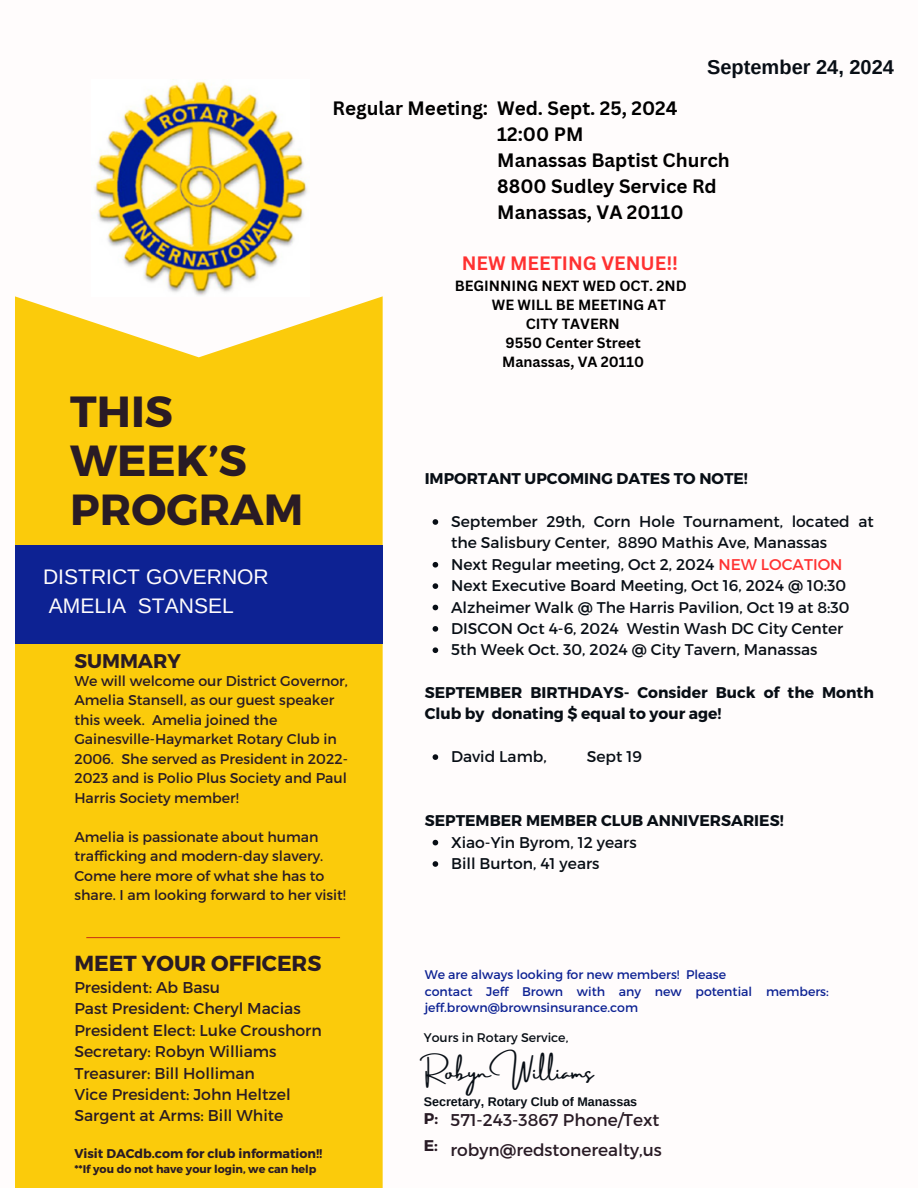
<style>
.page{position:relative;width:918px;height:1188px;background:#fff}
.page>*{position:absolute;margin:0;border:0;box-sizing:border-box;transform-origin:0 0}
.t1{font:700 43.5px/48.8px "Montserrat";color:#291b25}
.t2{font:700 21.75px "Montserrat";color:#291b25}
.t3{font:21px/29.2px "Arimo";color:#fffcfc}
.t4{font:21px "Amsterdam Three";color:#080e15}
.t5{font:700 19.95px "Arimo";color:#080e15}
.t6{font:700 19.8px "Montserrat";color:#291b25}
.t7{font:700 18.9px/25.8px "Canva Sans";color:#000}
.t8{font:700 18.9px "Canva Sans";color:#ff3131}
.t9{font:16.95px "Montserrat";color:#291b25}
.t10{font:15.6px "Montserrat";color:#291b25}
.t11{font:15.45px/21.3px "Montserrat";color:#080e15}
.t12{font:700 15.45px/21.3px "Montserrat";color:#080e15}
.t13{font:700 15.45px "Montserrat";color:#291b25}
.t14{font:700 14.4px "Canva Sans";color:#000}
.t15{font:14.25px/19.5px "Montserrat";color:#291b25}
.t16{font:700 12.6px "Montserrat";color:#291b25}
.t17{font:12.45px/16.6px "Montserrat";color:#0d2293}
.t18{font:700 12.45px "Arimo";color:#080e15}
.t19{font:12.45px "Montserrat";color:#080e15}
.t20{font:700 11.1px "Montserrat";color:#291b25}
.s1{color:#ff3131}
</style>
<div class="page">
<div style="left:15px;top:296px;width:368px;height:892px;background:#fbcb0b"></div>
<div style="left:15px;top:545px;width:367px;height:98px;background:#0d2293"></div>
<hr style="left:86px;top:937px;width:254px;height:1px;background:#cd3f14">
<img style="left:94px;top:81px;width:214px;height:215px">
<svg style="left:433px;top:519px;width:5px;height:6px"></svg>
<svg style="left:433px;top:562px;width:5px;height:6px"></svg>
<svg style="left:433px;top:583px;width:5px;height:6px"></svg>
<svg style="left:433px;top:605px;width:5px;height:5px"></svg>
<svg style="left:433px;top:626px;width:5px;height:6px"></svg>
<svg style="left:433px;top:647px;width:5px;height:6px"></svg>
<svg style="left:433px;top:754px;width:5px;height:6px"></svg>
<svg style="left:433px;top:840px;width:5px;height:5px"></svg>
<svg style="left:433px;top:861px;width:5px;height:6px"></svg>
<p class="t5" style="left:707px;top:56px;width:188px">September 24, 2024</p>
<p class="t7" style="left:497px;top:95px;width:234px;text-indent:-165px">Regular Meeting: Wed. Sept. 25, 2024<br>12:00 PM<br>Manassas Baptist Church<br>8800 Sudley Service Rd<br>Manassas, VA 20110</p>
<p class="t8" style="left:462px;top:250px;width:218px">NEW MEETING VENUE!!</p>
<p class="t14" style="left:455px;top:275px;width:234px">BEGINNING NEXT WED OCT. 2ND</p>
<p class="t14" style="left:492px;top:294px;width:176px">WE WILL BE MEETING AT</p>
<p class="t14" style="left:526px;top:314px;width:95px">CITY TAVERN</p>
<p class="t14" style="left:506px;top:333px;width:137px">9550 Center Street</p>
<h5 class="t14" style="left:502px;top:352px;width:143px">Manassas, VA 20110</h5>
<h6 class="t1" style="left:70px;top:385px;width:235px">THIS<br>WEEK’S<br>PROGRAM</h6>
<p class="t3" style="left:43px;top:562px;width:227px">DISTRICT GOVERNOR<br>AMELIA STANSEL</p>
<p class="t6" style="left:74px;top:648px;width:108px">SUMMARY</p>
<p class="t15" style="left:74px;top:670px;width:275px">We will welcome our District Governor, Amelia Stansell, as our guest speaker this week. Amelia joined the Gainesville-Haymarket Rotary Club in 2006. She served as President in 2022- 2023 and is Polio Plus Society and Paul Harris Society member!</p>
<p class="t15" style="left:74px;top:826px;width:273px">Amelia is passionate about human trafficking and modern-day slavery.<br>Come here more of what she has to share. I am looking forward to her visit!</p>
<p class="t2" style="left:74px;top:949px;width:249px">MEET YOUR OFFICERS</p>
<p class="t10" style="left:74px;top:977px;width:147px">President: Ab Basu</p>
<p class="t10" style="left:74px;top:999px;width:228px">Past President: Cheryl Macias</p>
<h1 class="t10" style="left:74px;top:1020px;width:249px">President Elect: Luke Croushorn</h1>
<h3 class="t10" style="left:74px;top:1041px;width:204px">Secretary: Robyn Williams</h3>
<h2 class="t10" style="left:74px;top:1063px;width:182px">Treasurer: Bill Holliman</h2>
<p class="t10" style="left:74px;top:1084px;width:218px">Vice President: John Heltzel</p>
<p class="t10" style="left:74px;top:1106px;width:211px">Sargent at Arms: Bill White</p>
<p class="t16" style="left:74px;top:1146px;width:250px">Visit DACdb.com for club information!!</p>
<p class="t20" style="left:74px;top:1162px;width:244px">**If you do not have your login, we can help</p>
<p class="t12" style="left:425px;top:467px;width:325px">IMPORTANT UPCOMING DATES TO NOTE!</p>
<p class="t11" style="left:451px;top:510px;width:424px">September 29th, Corn Hole Tournament, located at the Salisbury Center, 8890 Mathis Ave, Manassas</p>
<p class="t11" style="left:451px;top:553px;width:393px">Next Regular meeting, Oct 2, 2024 <span class="s1">NEW LOCATION</span></p>
<p class="t11" style="left:451px;top:574px;width:397px">Next Executive Board Meeting, Oct 16, 2024 @ 10:30</p>
<p class="t11" style="left:451px;top:596px;width:400px">Alzheimer Walk @ The Harris Pavilion, Oct 19 at 8:30</p>
<p class="t11" style="left:451px;top:617px;width:394px">DISCON Oct 4-6, 2024 Westin Wash DC City Center</p>
<p class="t11" style="left:451px;top:638px;width:368px">5th Week Oct. 30, 2024 @ City Tavern, Manassas</p>
<p class="t12" style="left:425px;top:681px;width:451px">SEPTEMBER BIRTHDAYS- Consider Buck of the Month<br>Club by donating $ equal to your age!</p>
<p class="t11" style="left:451px;top:745px;width:97px">David Lamb,</p>
<p class="t11" style="left:587px;top:745px;width:57px">Sept 19</p>
<p class="t12" style="left:425px;top:809px;width:360px">SEPTEMBER MEMBER CLUB ANNIVERSARIES!</p>
<p class="t11" style="left:451px;top:831px;width:187px">Xiao-Yin Byrom, 12 years</p>
<p class="t11" style="left:451px;top:852px;width:150px">Bill Burton, 41 years</p>
<p class="t17" style="left:425px;top:966px;width:303px">We are always looking for new members! Please</p>
<p class="t17" style="left:425px;top:982px;width:406px">contact Jeff Brown with any new potential members: jeff.brown@brownsinsurance.com</p>
<p class="t19" style="left:424px;top:1029px;width:146px">Yours in Rotary Service,</p>
<p class="t4" style="left:425px;top:1060px;width:170px">RobynWilliams</p>
<p class="t18" style="left:424px;top:1095px;width:215px">Secretary, Rotary Club of Manassas</p>
<p class="t13" style="left:424px;top:1109px;width:16px">P:</p>
<p class="t13" style="left:424px;top:1135px;width:16px">E:</p>
<p class="t9" style="left:451px;top:1109px;width:210px">571-243-3867 Phone/Text</p>
<p class="t9" style="left:451px;top:1139px;width:213px">robyn@redstonerealty,us</p>
</div>
